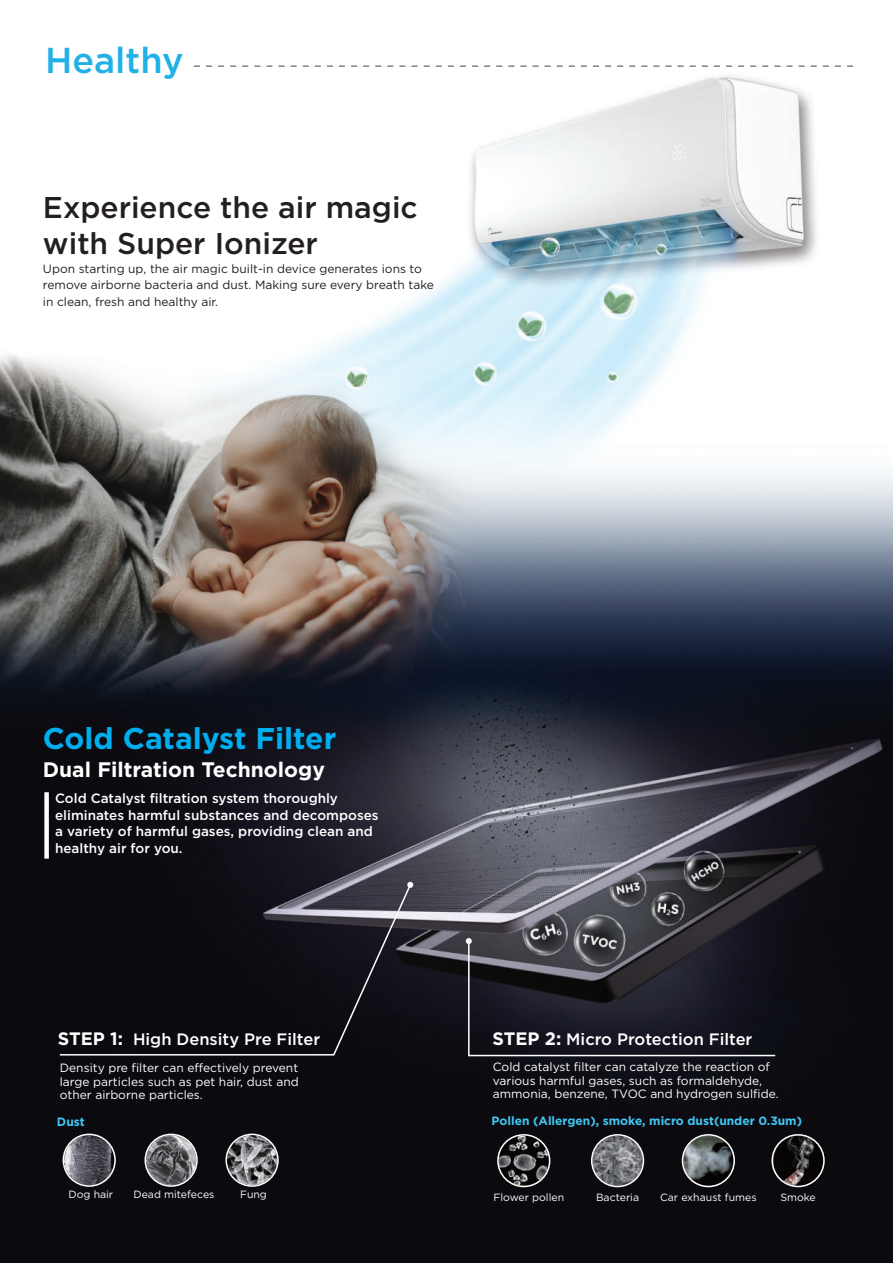
<style>
.page{position:relative;width:893px;height:1263px;background:#fff}
.page>*{position:absolute;margin:0;border:0;box-sizing:border-box;transform-origin:0 0}
.t1{font:500 36px "Gotham";color:#21b1e6}
.t2{font:500 30px/36px "Gotham";color:#231f20}
.t3{font:700 30px "Gotham";color:#00aeef}
.t4{font:700 21px "Gotham";color:#fff}
.t5{font:500 16.5px "Gotham";color:#fff}
.t6{font:500 13.5px/16.5px "Gotham";color:#fff}
.t7{font:12px/13.5px "Gotham";color:#fff;text-align:justify}
.t8{font:12px/16.5px "Gotham";color:#231f20}
.t9{font:700 12px "Gotham";color:#40c7f4}
.t10{font:10.5px "Gotham";color:#fff}
.s1{font-weight:700;font-size:18px}
</style>
<div class="page">
<img style="left:0;top:66px;width:893px;height:1197px">
<svg style="left:194px;top:65px;width:659px;height:2px"></svg>
<img style="left:63px;top:1134px;width:52px;height:52px;border-radius:26px">
<img style="left:498px;top:1135px;width:52px;height:51px;border-radius:26px">
<img style="left:592px;top:1135px;width:51px;height:51px;border-radius:26px">
<img style="left:682px;top:1135px;width:52px;height:51px;border-radius:26px">
<img style="left:772px;top:1135px;width:52px;height:51px;border-radius:26px">
<img style="left:145px;top:1134px;width:52px;height:52px;border-radius:26px">
<div style="left:145px;top:1133px;width:53px;height:54px;border:2px solid #fff;border-radius:50%"></div>
<div style="left:63px;top:1133px;width:53px;height:54px;border:2px solid #fff;border-radius:50%"></div>
<div style="left:497px;top:1134px;width:53px;height:53px;border:2px solid #fff;border-radius:50%"></div>
<div style="left:591px;top:1134px;width:53px;height:53px;border:2px solid #fff;border-radius:50%"></div>
<div style="left:682px;top:1134px;width:53px;height:53px;border:2px solid #fff;border-radius:50%"></div>
<div style="left:771px;top:1134px;width:54px;height:53px;border:2px solid #fff;border-radius:50%"></div>
<img style="left:226px;top:1134px;width:52px;height:52px;border-radius:26px">
<div style="left:225px;top:1133px;width:54px;height:54px;border:2px solid #fff;border-radius:50%"></div>
<svg style="left:58px;top:883px;width:354px;height:173px;background:#17161c"></svg>
<svg style="left:407px;top:882px;width:6px;height:6px"></svg>
<svg style="left:466px;top:938px;width:311px;height:119px;background:#26262f"></svg>
<div style="left:44px;top:792px;width:5px;height:67px;background:#fff"></div>
<h1 class="t1" style="left:45px;top:44px;width:140px">Healthy</h1>
<h2 class="t2" style="left:43px;top:191px;width:376px">Experience the air magic with Super Ionizer</h2>
<p class="t8" style="left:43px;top:261px;width:393px">Upon starting up, the air magic built-in device generates ions to remove airborne bacteria and dust. Making sure every breath take in clean, fresh and healthy air.</p>
<h2 class="t3" style="left:43px;top:727px;width:295px">Cold Catalyst Filter</h2>
<h3 class="t4" style="left:43px;top:761px;width:284px">Dual Filtration Technology</h3>
<p class="t6" style="left:55px;top:791px;width:325px">Cold Catalyst filtration system thoroughly eliminates harmful substances and decomposes a variety of harmful gases, providing clean and healthy air for you.</p>
<h3 class="t5" style="left:58px;top:1031px;width:264px"><span class="s1">STEP 1:</span> High Density Pre Filter</h3>
<h3 class="t5" style="left:492px;top:1031px;width:262px"><span class="s1">STEP 2:</span> Micro Protection Filter</h3>
<p class="t7" style="left:60px;top:1062px;width:240px">Density pre filter can effectively prevent large particles such as pet hair, dust and other airborne particles.</p>
<p class="t7" style="left:493px;top:1061px;width:287px;text-align:left">Cold catalyst filter can catalyze the reaction of various harmful gases, such as formaldehyde, ammonia, benzene, TVOC and hydrogen sulfide.</p>
<p class="t9" style="left:57px;top:1117px;width:29px">Dust</p>
<p class="t9" style="left:492px;top:1116px;width:312px">Pollen (Allergen), smoke, micro dust(under 0.3um)</p>
<p class="t10" style="left:69px;top:1189px;width:46px">Dog hair</p>
<p class="t10" style="left:134px;top:1189px;width:82px">Dead mitefeces</p>
<p class="t10" style="left:240px;top:1189px;width:28px">Fung</p>
<p class="t10" style="left:494px;top:1192px;width:72px">Flower pollen</p>
<p class="t10" style="left:596px;top:1192px;width:45px">Bacteria</p>
<p class="t10" style="left:660px;top:1192px;width:98px">Car exhaust fumes</p>
<p class="t10" style="left:780px;top:1192px;width:37px">Smoke</p>
</div>
